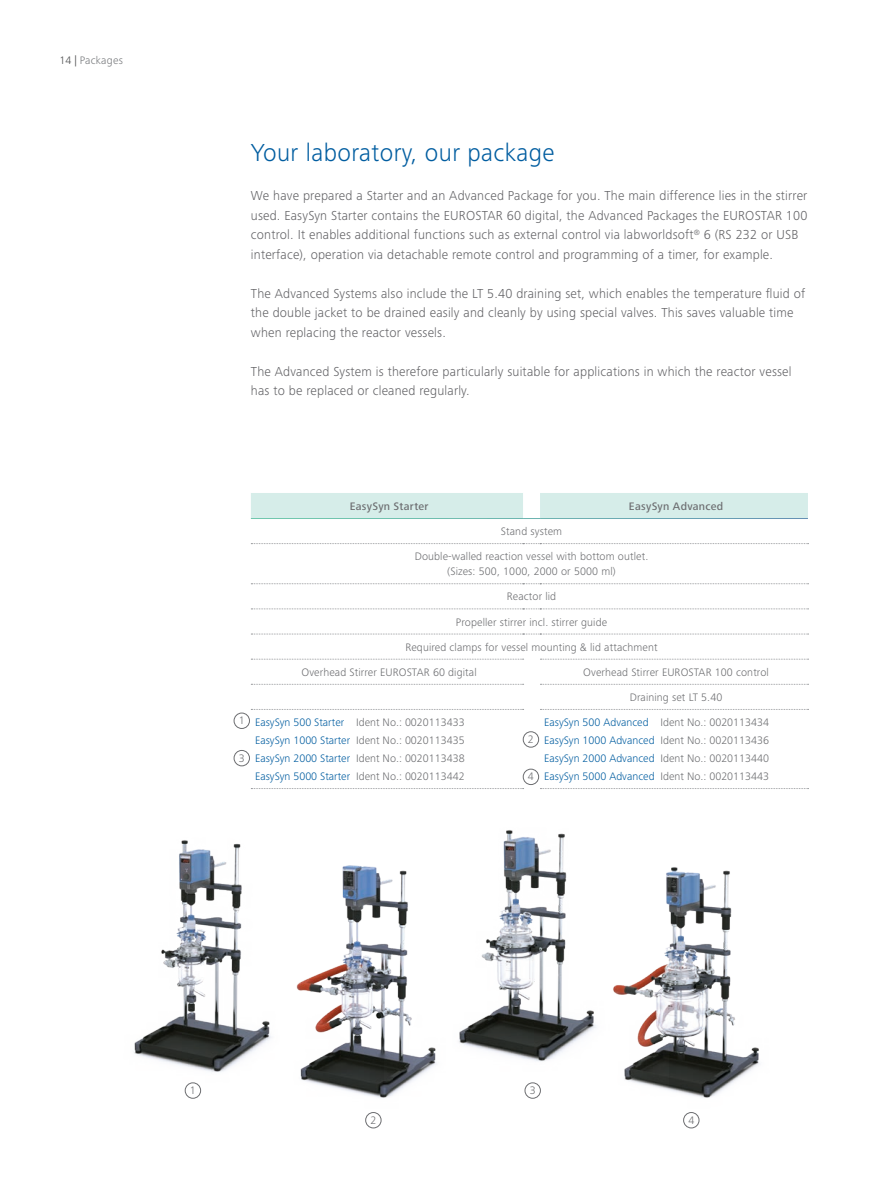
<style>
.page{position:relative;width:893px;height:1191px;background:#fff}
.page>*{position:absolute;margin:0;border:0;box-sizing:border-box;transform-origin:0 0}
.Fließtext_head_VERS{font:300 25.5px "Frutiger Next IKA";letter-spacing:.015em;color:#005da0}
.Fließtext{font:300 13.5px/19.5px "Frutiger Next IKA";letter-spacing:.015em;color:#636366}
.Product_Page_Prod_na{font:300 11.25px/15px "Frutiger Next IKA";letter-spacing:.01em;color:#6c6d70;text-align:center}
.t1{font:300 11.25px "Frutiger Next IKA";color:#005da0}
.t2{font:500 11.25px "Frutiger Next IKA";letter-spacing:.025em;color:#6c6d70}
.t3{font:300 11.25px "Frutiger Next IKA";letter-spacing:.02em;color:#76787b}
.s1{color:#4b4c4d}
.s2{color:#005da0}
.s3{color:#6c6d70}
</style>
<div class="page">
<img style="left:298px;top:865px;width:103px;height:261px">
<img style="left:665px;top:867px;width:94px;height:259px">
<img style="left:134px;top:840px;width:164px;height:259px">
<img style="left:384px;top:830px;width:284px;height:259px">
<svg style="left:251px;top:543px;width:557px;height:1px"></svg>
<svg style="left:251px;top:583px;width:557px;height:1px"></svg>
<svg style="left:251px;top:608px;width:557px;height:1px"></svg>
<svg style="left:251px;top:633px;width:557px;height:1px"></svg>
<svg style="left:251px;top:659px;width:273px;height:1px"></svg>
<svg style="left:540px;top:659px;width:268px;height:1px"></svg>
<div style="left:251px;top:493px;width:557px;height:26px;background:#d6ede9"></div>
<hr style="left:540px;top:518px;width:268px;height:1px;background:#fff">
<svg style="left:251px;top:684px;width:273px;height:1px"></svg>
<svg style="left:540px;top:684px;width:268px;height:1px"></svg>
<svg style="left:251px;top:709px;width:273px;height:1px"></svg>
<svg style="left:540px;top:709px;width:268px;height:1px"></svg>
<svg style="left:251px;top:788px;width:273px;height:1px"></svg>
<svg style="left:540px;top:788px;width:268px;height:1px"></svg>
<div style="left:234px;top:713px;width:16px;height:15px;border:1px solid #6c6d70;border-radius:50%"></div>
<div style="left:523px;top:731px;width:16px;height:16px;border:1px solid #6c6d70;border-radius:50%"></div>
<div style="left:234px;top:750px;width:16px;height:16px;border:1px solid #6c6d70;border-radius:50%"></div>
<div style="left:523px;top:769px;width:16px;height:15px;border:1px solid #6c6d70;border-radius:50%"></div>
<div style="left:525px;top:1082px;width:16px;height:16px;border:1px solid #6c6d70;border-radius:50%"></div>
<div style="left:185px;top:1082px;width:16px;height:16px;border:1px solid #6c6d70;border-radius:50%"></div>
<div style="left:365px;top:1112px;width:16px;height:16px;border:1px solid #6c6d70;border-radius:50%"></div>
<div style="left:683px;top:1112px;width:16px;height:16px;border:1px solid #6c6d70;border-radius:50%"></div>
<p class="t3" style="left:60px;top:54px;width:65px"><span class="s1">14 |</span> Packages</p>
<p class="Fließtext_head_VERS" style="left:251px;top:138px;width:305px">Your laboratory, our package</p>
<p class="Fließtext" style="left:251px;top:186px;width:558px">We have prepared a Starter and an Advanced Package for you. The main difference lies in the stirrer used. EasySyn Starter contains the EUROSTAR 60 digital, the Advanced Packages the EUROSTAR 100 control. It enables additional functions such as external control via labworldsoft<sup>®</sup> 6 (RS 232 or USB interface), operation via detachable remote control and programming of a timer, for example.</p>
<p class="Fließtext" style="left:251px;top:284px;width:556px">The Advanced Systems also include the LT 5.40 draining set, which enables the temperature fluid of the double jacket to be drained easily and cleanly by using special valves. This saves valuable time when replacing the reactor vessels.</p>
<p class="Fließtext" style="left:251px;top:362px;width:542px">The Advanced System is therefore particularly suitable for applications in which the reactor vessel has to be replaced or cleaned regularly.</p>
<p class="Product_Page_Prod_na" style="left:239px;top:713px;width:7px">1</p>
<p class="Product_Page_Prod_na" style="left:239px;top:750px;width:7px">3</p>
<p class="t2" style="left:350px;top:500px;width:80px">EasySyn Starter</p>
<p class="t2" style="left:629px;top:500px;width:96px">EasySyn Advanced</p>
<p class="Product_Page_Prod_na" style="left:501px;top:524px;width:63px">Stand system</p>
<p class="Product_Page_Prod_na" style="left:415px;top:549px;width:235px">Double-walled reaction vessel with bottom outlet. (Sizes: 500, 1000, 2000 or 5000 ml)</p>
<p class="Product_Page_Prod_na" style="left:507px;top:589px;width:51px">Reactor lid</p>
<p class="Product_Page_Prod_na" style="left:456px;top:614px;width:153px">Propeller stirrer incl. stirrer guide</p>
<p class="Product_Page_Prod_na" style="left:405px;top:639px;width:254px">Required clamps for vessel mounting &amp; lid attachment</p>
<p class="Product_Page_Prod_na" style="left:301px;top:664px;width:177px">Overhead Stirrer EUROSTAR 60 digital</p>
<p class="Product_Page_Prod_na" style="left:583px;top:664px;width:187px">Overhead Stirrer EUROSTAR 100 control</p>
<p class="Product_Page_Prod_na" style="left:630px;top:689px;width:94px">Draining set LT 5.40</p>
<p class="Product_Page_Prod_na" style="left:255px;top:715px;width:211px"><span class="s2">EasySyn 500 Starter</span> Ident No.: 0020113433</p>
<p class="Product_Page_Prod_na" style="left:255px;top:733px;width:211px"><span class="s2">EasySyn 1000 Starter</span> Ident No.: 0020113435</p>
<p class="Product_Page_Prod_na" style="left:255px;top:751px;width:211px"><span class="s2">EasySyn 2000 Starter</span> Ident No.: 0020113438</p>
<p class="Product_Page_Prod_na" style="left:255px;top:769px;width:211px"><span class="s2">EasySyn 5000 Starter</span> Ident No.: 0020113442</p>
<p class="Product_Page_Prod_na" style="left:544px;top:715px;width:226px"><span class="s2">EasySyn 500 Advanced</span> Ident No.: 0020113434</p>
<p class="t1" style="left:544px;top:734px;width:226px">EasySyn 1000 Advanced <span class="s3">Ident No.: 0020113436</span></p>
<p class="t1" style="left:544px;top:752px;width:226px">EasySyn 2000 Advanced <span class="s3">Ident No.: 0020113440</span></p>
<p class="t1" style="left:544px;top:770px;width:226px">EasySyn 5000 Advanced <span class="s3">Ident No.: 0020113443</span></p>
<p class="Product_Page_Prod_na" style="left:528px;top:732px;width:7px">2</p>
<p class="Product_Page_Prod_na" style="left:528px;top:769px;width:7px">4</p>
<p class="Product_Page_Prod_na" style="left:190px;top:1082px;width:7px">1</p>
<p class="Product_Page_Prod_na" style="left:530px;top:1082px;width:7px">3</p>
<p class="Product_Page_Prod_na" style="left:370px;top:1112px;width:7px">2</p>
<p class="Product_Page_Prod_na" style="left:688px;top:1112px;width:7px">4</p>
</div>
